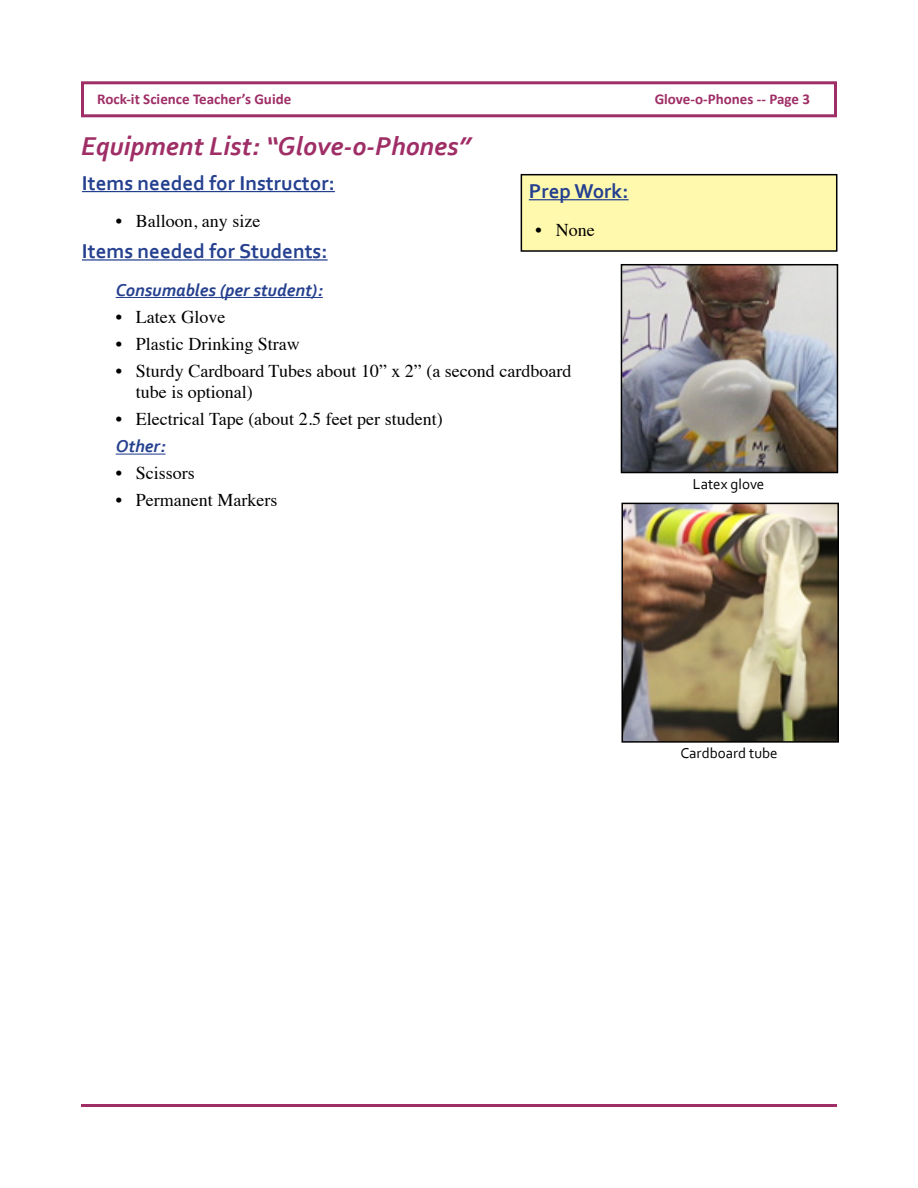
<style>
.page{position:relative;width:918px;height:1188px;background:#fff}
.page>*{position:absolute;margin:0;border:0;box-sizing:border-box;transform-origin:0 0}
.t1{font:italic 700 27px "Corbel";color:#9f2e66}
.t2{font:700 21px "Corbel";color:#25408f}
.t3{font:18px/21.6px "Times";color:#000}
.t4{font:italic 700 18px "Corbel";color:#25408f}
.t5{font:700 15px "Calibri";color:#9f2e66}
.t6{font:15px "Corbel";color:#000}
</style>
<div class="page">
<div style="left:81px;top:81px;width:756px;height:36px;border:3px solid #9f2e66"></div>
<hr style="left:81px;top:1104px;width:756px;height:3px;background:#9f2e66">
<hr style="left:82px;top:191px;width:253px;height:1px;background:#25408f">
<hr style="left:82px;top:259px;width:246px;height:2px;background:#25408f">
<hr style="left:116px;top:297px;width:207px;height:1px;background:#25408f">
<hr style="left:116px;top:454px;width:50px;height:1px;background:#25408f">
<div style="left:521px;top:175px;width:316px;height:76px;background:#fff9ae"></div>
<hr style="left:529px;top:199px;width:100px;height:1px;background:#25408f">
<div style="left:521px;top:174px;width:316px;height:78px;border:2px solid #000"></div>
<img style="left:624px;top:267px;width:211px;height:203px">
<div style="left:621px;top:264px;width:217px;height:209px;border:2px solid #000"></div>
<img style="left:624px;top:506px;width:212px;height:234px">
<div style="left:621px;top:503px;width:218px;height:240px;border:2px solid #000"></div>
<p class="t5" style="left:97px;top:89px;width:196px">Rock-it Science Teacher’s Guide</p>
<p class="t5" style="left:655px;top:89px;width:157px">Glove-o-Phones -- Page 3</p>
<h1 class="t1" style="left:81px;top:129px;width:391px">Equipment List: “Glove-o-Phones”</h1>
<p class="t2" style="left:82px;top:170px;width:255px">Items needed for Instructor:</p>
<p class="t3" style="left:116px;top:209px;width:146px">• Balloon, any size</p>
<p class="t2" style="left:82px;top:238px;width:247px">Items needed for Students:</p>
<p class="t4" style="left:116px;top:279px;width:209px">Consumables (per student):</p>
<p class="t3" style="left:116px;top:304px;width:111px">• Latex Glove</p>
<p class="t3" style="left:116px;top:331px;width:186px">• Plastic Drinking Straw</p>
<p class="t3" style="left:136px;top:358px;width:437px;text-indent:-20px">• Sturdy Cardboard Tubes about 10” x 2” (a second cardboard tube is optional)</p>
<p class="t3" style="left:116px;top:407px;width:329px">• Electrical Tape (about 2.5 feet per student)</p>
<p class="t4" style="left:116px;top:435px;width:51px">Other:</p>
<p class="t3" style="left:116px;top:461px;width:81px">• Scissors</p>
<p class="t3" style="left:116px;top:488px;width:163px">• Permanent Markers</p>
<p class="t2" style="left:529px;top:178px;width:101px">Prep Work:</p>
<p class="t3" style="left:536px;top:217px;width:61px">• None</p>
<p class="t6" style="left:693px;top:475px;width:73px">Latex glove</p>
<p class="t6" style="left:680px;top:744px;width:99px">Cardboard tube</p>
</div>
